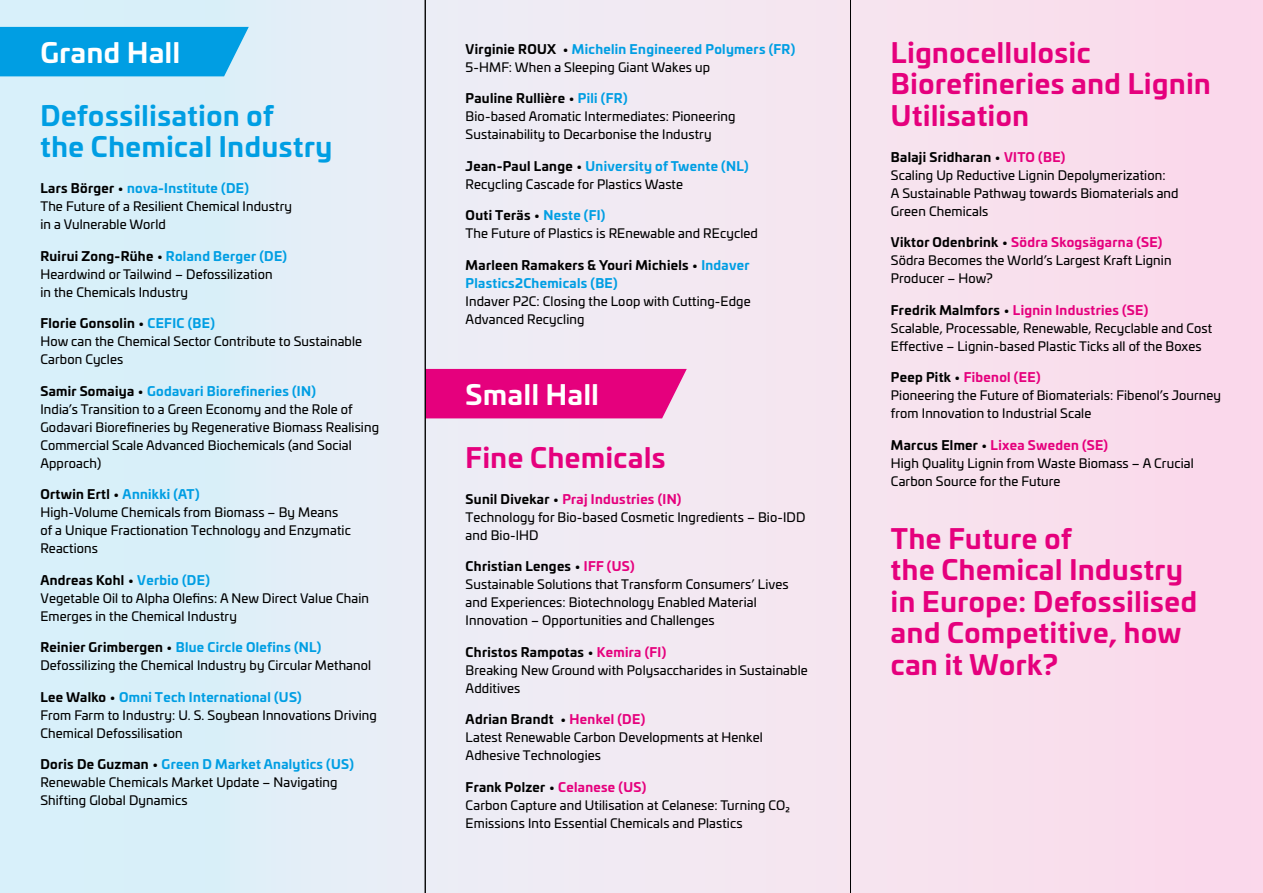
<style>
.page{position:relative;width:1263px;height:893px;background:#fff}
.page>*{position:absolute;margin:0;border:0;box-sizing:border-box;transform-origin:0 0}
.t1{font:700 27px/31.5px "Univia Pro";letter-spacing:.025em;color:#e5007d}
.t2{font:700 27px/31.5px "Univia Pro";letter-spacing:.025em;color:#009ee3}
.t3{font:700 27px "Univia Pro";letter-spacing:.025em;color:#fff}
.t4{font:12.75px/18px "Univia Pro";letter-spacing:.01em;color:#000;scale:.9 1}
.t5{font:700 12.75px/18px "Univia Pro";letter-spacing:.025em;color:#000}
.t6{font:12.75px/18px "Univia Pro";letter-spacing:.01em;color:#000}
.s1{font-weight:700}
.s2{font-weight:700;color:#009ee3}
.s3{font-weight:400}
.s4{color:#009ee3}
.s5{font-weight:700;color:#e5007d}
</style>
<div class="page">
<div style="left:0;top:0;width:1263px;height:893px;background:linear-gradient(to right,#d9f4fb,#ffdbea)"></div>
<svg style="left:401px;top:369px;width:286px;height:49px;background:#e51d8b"></svg>
<div style="left:0;top:27px;width:249px;height:49px;background:#009ee3"></div>
<hr style="left:425px;top:0;width:1px;height:893px;background:#000">
<hr style="left:850px;top:0;width:1px;height:893px;background:#000">
<h1 class="t3" style="left:40px;top:31px;width:141px">Grand Hall</h1>
<h1 class="t2" style="left:40px;top:98px;width:294px">Defossilisation of<br>the Chemical Industry</h1>
<p class="t4" style="left:40px;top:179px;width:281px"><span class="s1">Lars Börger</span> • <span class="s2">nova-Institute (DE)<br></span>The Future of a Resilient Chemical Industry in a Vulnerable World</p>
<p class="t4" style="left:40px;top:247px;width:276px"><span class="s1">Ruirui Zong-Rühe</span> • <span class="s2">Roland Berger (DE)<br></span>Heardwind or Tailwind – Defossilization<br>in the Chemicals Industry</p>
<p class="t4" style="left:40px;top:314px;width:359px"><span class="s1">Florie Gonsolin</span> • <span class="s2">CEFIC (BE)<br></span>How can the Chemical Sector Contribute to Sustainable<br>Carbon Cycles</p>
<p class="t4" style="left:40px;top:382px;width:378px"><span class="s1">Samir Somaiya</span> • <span class="s2">Godavari Biorefineries (IN)<br></span>India’s Transition to a Green Economy and the Role of Godavari Biorefineries by Regenerative Biomass Realising Commercial Scale Advanced Biochemicals (and Social Approach)</p>
<p class="t4" style="left:40px;top:485px;width:346px"><span class="s1">Ortwin Ertl</span> • <span class="s2">Annikki (AT)<br></span>High-Volume Chemicals from Biomass – By Means of a Unique Fractionation Technology and Enzymatic Reactions</p>
<p class="t4" style="left:40px;top:571px;width:367px"><span class="s1">Andreas Kohl</span> • <span class="s2">Verbio (DE)<br></span>Vegetable Oil to Alpha Olefins: A New Direct Value Chain<br>Emerges in the Chemical Industry</p>
<p class="t4" style="left:40px;top:638px;width:369px"><span class="s1">Reinier Grimbergen</span> • <span class="s2">Blue Circle Olefins (NL)<br></span>Defossilizing the Chemical Industry by Circular Methanol</p>
<p class="t4" style="left:40px;top:688px;width:375px"><span class="s1">Lee Walko</span> • <span class="s2">Omni Tech International (US)<br></span>From Farm to Industry: U. S. Soybean Innovations Driving<br>Chemical Defossilisation</p>
<p class="t4" style="left:40px;top:755px;width:350px"><span class="s1">Doris De Guzman</span> • <span class="s2">Green D Market Analytics (US)<br></span>Renewable Chemicals Market Update – Navigating<br>Shifting Global Dynamics</p>
<p class="t4" style="left:466px;top:40px;width:368px"><span class="s1">Virginie ROUX</span> • <span class="s2">Michelin Engineered Polymers (FR)<br></span>5-HMF: When a Sleeping Giant Wakes up</p>
<p class="t4" style="left:466px;top:89px;width:301px"><span class="s1">Pauline Rullière</span> • <span class="s2">Pili (FR)<br></span>Bio-based Aromatic Intermediates: Pioneering<br>Sustainability to Decarbonise the Industry</p>
<p class="t4" style="left:466px;top:157px;width:316px"><span class="s1">Jean-Paul Lange</span> • <span class="s2">University of Twente (NL)<br></span>Recycling Cascade for Plastics Waste</p>
<p class="t4" style="left:466px;top:206px;width:326px"><span class="s1">Outi Teräs</span> • <span class="s2">Neste (FI)<br></span>The Future of Plastics is REnewable and REcycled</p>
<p class="t5" style="left:466px;top:255px;width:285px">Marleen Ramakers &amp; Youri Michiels <span class="s3">•</span> <span class="s4">Indaver<br>Plastics2Chemicals (BE)</span></p>
<p class="t6" style="left:466px;top:292px;width:286px">Indaver P2C: Closing the Loop with Cutting-Edge<br>Advanced Recycling</p>
<h1 class="t3" style="left:466px;top:373px;width:135px">Small Hall</h1>
<h1 class="t1" style="left:466px;top:440px;width:201px">Fine Chemicals</h1>
<p class="t4" style="left:466px;top:490px;width:379px"><span class="s1">Sunil Divekar</span> • <span class="s5">Praj Industries (IN)<br></span>Technology for Bio-based Cosmetic Ingredients – Bio-IDD and Bio-IHD</p>
<p class="t4" style="left:466px;top:557px;width:361px"><span class="s1">Christian Lenges</span> • <span class="s5">IFF (US)<br></span>Sustainable Solutions that Transform Consumers’ Lives and Experiences: Biotechnology Enabled Material Innovation – Opportunities and Challenges</p>
<p class="t4" style="left:466px;top:643px;width:382px"><span class="s1">Christos Rampotas</span> • <span class="s5">Kemira (FI)<br></span>Breaking New Ground with Polysaccharides in Sustainable<br>Additives</p>
<p class="t4" style="left:466px;top:710px;width:332px"><span class="s1">Adrian Brandt</span> • <span class="s5">Henkel (DE)<br></span>Latest Renewable Carbon Developments at Henkel<br>Adhesive Technologies</p>
<p class="t4" style="left:466px;top:778px;width:362px"><span class="s1">Frank Polzer</span> • <span class="s5">Celanese (US)<br></span>Carbon Capture and Utilisation at Celanese: Turning CO2<br>Emissions Into Essential Chemicals and Plastics</p>
<h1 class="t1" style="left:891px;top:35px;width:321px">Lignocellulosic<br>Biorefineries and Lignin<br>Utilisation</h1>
<p class="t4" style="left:891px;top:148px;width:321px"><span class="s1">Balaji Sridharan</span> • <span class="s5">VITO (BE)<br></span>Scaling Up Reductive Lignin Depolymerization:<br>A Sustainable Pathway towards Biomaterials and Green Chemicals</p>
<p class="t4" style="left:891px;top:233px;width:313px"><span class="s1">Viktor Odenbrink</span> • <span class="s5">Södra Skogsägarna (SE)<br></span>Södra Becomes the World’s Largest Kraft Lignin<br>Producer – How?</p>
<p class="t4" style="left:891px;top:301px;width:359px"><span class="s1">Fredrik Malmfors</span> • <span class="s5">Lignin Industries (SE)<br></span>Scalable, Processable, Renewable, Recyclable and Cost<br>Effective – Lignin-based Plastic Ticks all of the Boxes</p>
<p class="t4" style="left:891px;top:368px;width:368px"><span class="s1">Peep Pitk</span> • <span class="s5">Fibenol (EE)<br></span>Pioneering the Future of Biomaterials: Fibenol’s Journey from Innovation to Industrial Scale</p>
<p class="t4" style="left:891px;top:436px;width:338px"><span class="s1">Marcus Elmer</span> • <span class="s5">Lixea Sweden (SE)<br></span>High Quality Lignin from Waste Biomass – A Crucial<br>Carbon Source for the Future</p>
<h1 class="t1" style="left:891px;top:521px;width:308px">The Future of<br>the Chemical Industry in Europe: Defossilised and Competitive, how can it Work?</h1>
</div>
